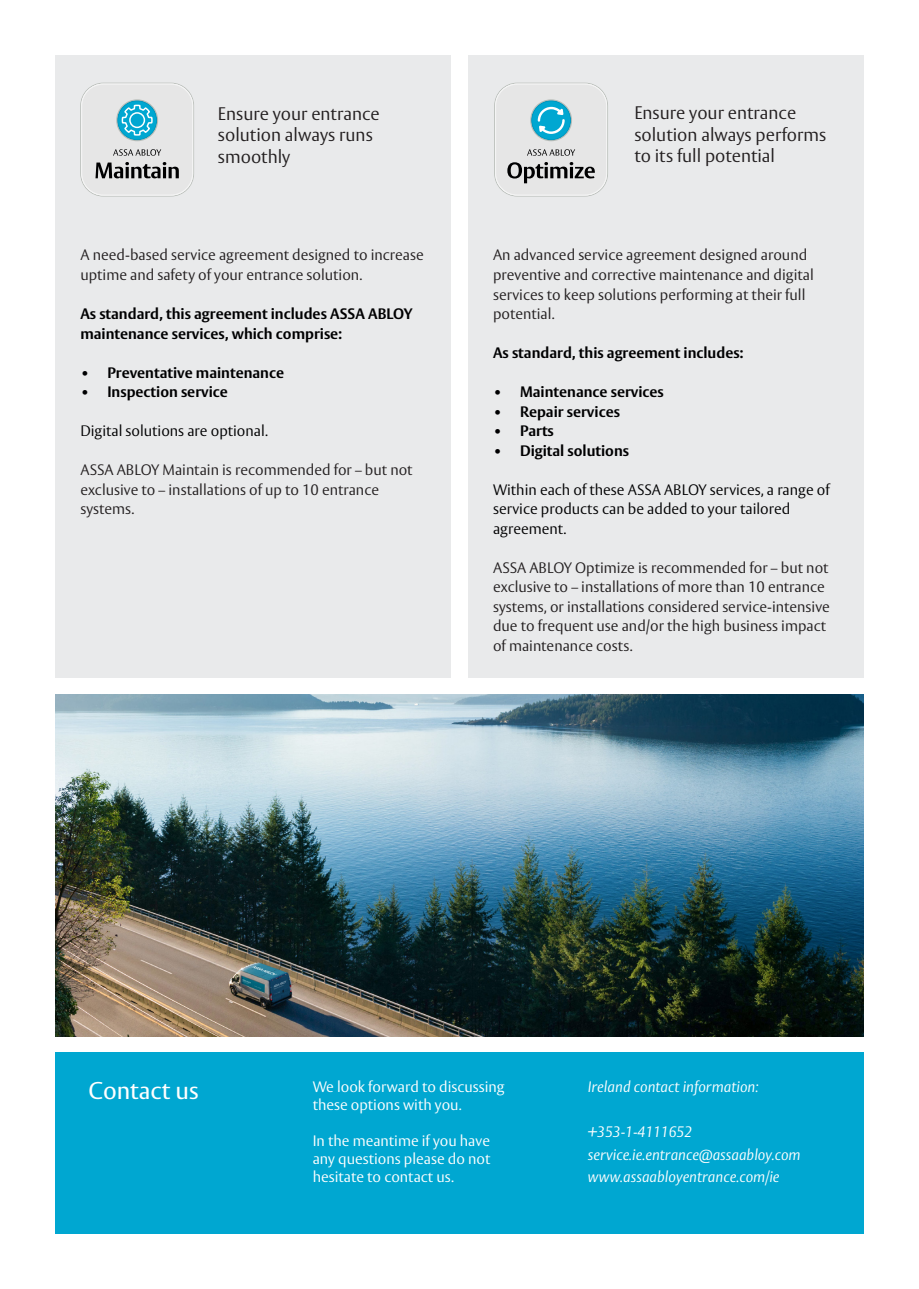
<style>
.page{position:relative;width:919px;height:1289px;background:#fff}
.page>*{position:absolute;margin:0;border:0;box-sizing:border-box;transform-origin:0 0}
.t1{font:24px "ASSA Vesta";color:#fff}
.t2{font:300 18px/21.6px "ASSA Vesta";color:#231f20}
.t3{font:300 15px/19.5px "ASSA Vesta";color:#231f20}
.t4{font:700 15px "ASSA Vesta";color:#000001}
.t5{font:300 15px/19.5px "ASSA Vesta";color:#000001}
.t6{font:300 15px/18px "ASSA Vesta";color:#fff}
.t7{font:italic 300 15px "ASSA Vesta";color:#fff}
</style>
<div class="page">
<div style="left:55px;top:1052px;width:808px;height:181px;background:#00a7d1"></div>
<div style="left:55px;top:55px;width:396px;height:622px;background:#e9eaeb"></div>
<div style="left:468px;top:55px;width:395px;height:622px;background:#e9eaeb"></div>
<div style="left:81px;top:84px;width:112px;height:112px;background:#e6e6e6;border-radius:22px"></div>
<div style="left:81px;top:84px;width:112px;height:112px;border:1px solid #fff;border-radius:22px"></div>
<svg style="left:95px;top:83px;width:84px;height:96px"></svg>
<div style="left:495px;top:84px;width:112px;height:112px;background:#e6e6e6;border-radius:22px"></div>
<div style="left:495px;top:84px;width:112px;height:112px;border:1px solid #fff;border-radius:22px"></div>
<svg style="left:507px;top:162px;width:87px;height:21px"></svg>
<svg style="left:527px;top:149px;width:48px;height:7px"></svg>
<svg style="left:531px;top:100px;width:40px;height:40px"></svg>
<div style="left:530px;top:99px;width:42px;height:42px;border:1px solid #b7bcb7;border-radius:50%"></div>
<div style="left:531px;top:100px;width:40px;height:40px;border:1px solid #000001;border-radius:50%"></div>
<svg style="left:537px;top:107px;width:27px;height:27px"></svg>
<img style="left:55px;top:694px;width:808px;height:342px">
<p class="t2" style="left:218px;top:103px;width:163px">Ensure your entrance solution always runs smoothly</p>
<p class="t3" style="left:80px;top:246px;width:345px">A need-based service agreement designed to increase uptime and safety of your entrance solution.</p>
<p class="t4" style="left:80px;top:304px;width:333px">As standard, this agreement includes ASSA ABLOY</p>
<p class="t4" style="left:80px;top:324px;width:263px">maintenance services, which comprise:</p>
<p class="t4" style="left:80px;top:363px;width:205px">• Preventative maintenance</p>
<p class="t4" style="left:80px;top:382px;width:149px">• Inspection service</p>
<p class="t5" style="left:80px;top:422px;width:189px">Digital solutions are optional.</p>
<p class="t3" style="left:80px;top:461px;width:334px">ASSA ABLOY Maintain is recommended for – but not</p>
<p class="t3" style="left:80px;top:480px;width:300px">exclusive to – installations of up to 10 entrance</p>
<p class="t3" style="left:80px;top:500px;width:55px">systems.</p>
<p class="t2" style="left:634px;top:103px;width:163px">Ensure your entrance</p>
<p class="t2" style="left:634px;top:124px;width:193px">solution always performs</p>
<p class="t2" style="left:634px;top:146px;width:142px">to its full potential</p>
<p class="t3" style="left:493px;top:246px;width:316px">An advanced service agreement designed around</p>
<p class="t3" style="left:493px;top:266px;width:322px">preventive and corrective maintenance and digital</p>
<p class="t3" style="left:493px;top:285px;width:314px">services to keep solutions performing at their full potential.</p>
<p class="t4" style="left:493px;top:343px;width:252px">As standard, this agreement includes:</p>
<p class="t4" style="left:493px;top:382px;width:172px">• Maintenance services</p>
<p class="t4" style="left:493px;top:402px;width:128px">• Repair services</p>
<p class="t4" style="left:493px;top:421px;width:62px">• Parts</p>
<p class="t4" style="left:493px;top:441px;width:137px">• Digital solutions</p>
<p class="t5" style="left:493px;top:480px;width:338px">Within each of these ASSA ABLOY services, a range of service products can be added to your tailored</p>
<p class="t5" style="left:493px;top:519px;width:75px">agreement.</p>
<p class="t3" style="left:493px;top:558px;width:337px">ASSA ABLOY Optimize is recommended for – but not</p>
<p class="t3" style="left:493px;top:578px;width:333px">exclusive to – installations of more than 10 entrance</p>
<p class="t3" style="left:493px;top:597px;width:338px">systems, or installations considered service-intensive due to frequent use and/or the high business impact of maintenance costs.</p>
<p class="t1" style="left:89px;top:1076px;width:112px">Contact us</p>
<p class="t6" style="left:312px;top:1078px;width:193px">We look forward to discussing these options with you.</p>
<p class="t6" style="left:312px;top:1132px;width:179px;text-align:justify">In the meantime if you have any questions please do not hesitate to contact us.</p>
<p class="t7" style="left:587px;top:1077px;width:172px">Ireland contact information:</p>
<p class="t7" style="left:587px;top:1122px;width:106px">+353-1-4111652</p>
<p class="t7" style="left:587px;top:1145px;width:214px">service.ie.entrance@assaabloy.com</p>
<p class="t7" style="left:587px;top:1167px;width:193px">www.assaabloyentrance.com/ie</p>
</div>
